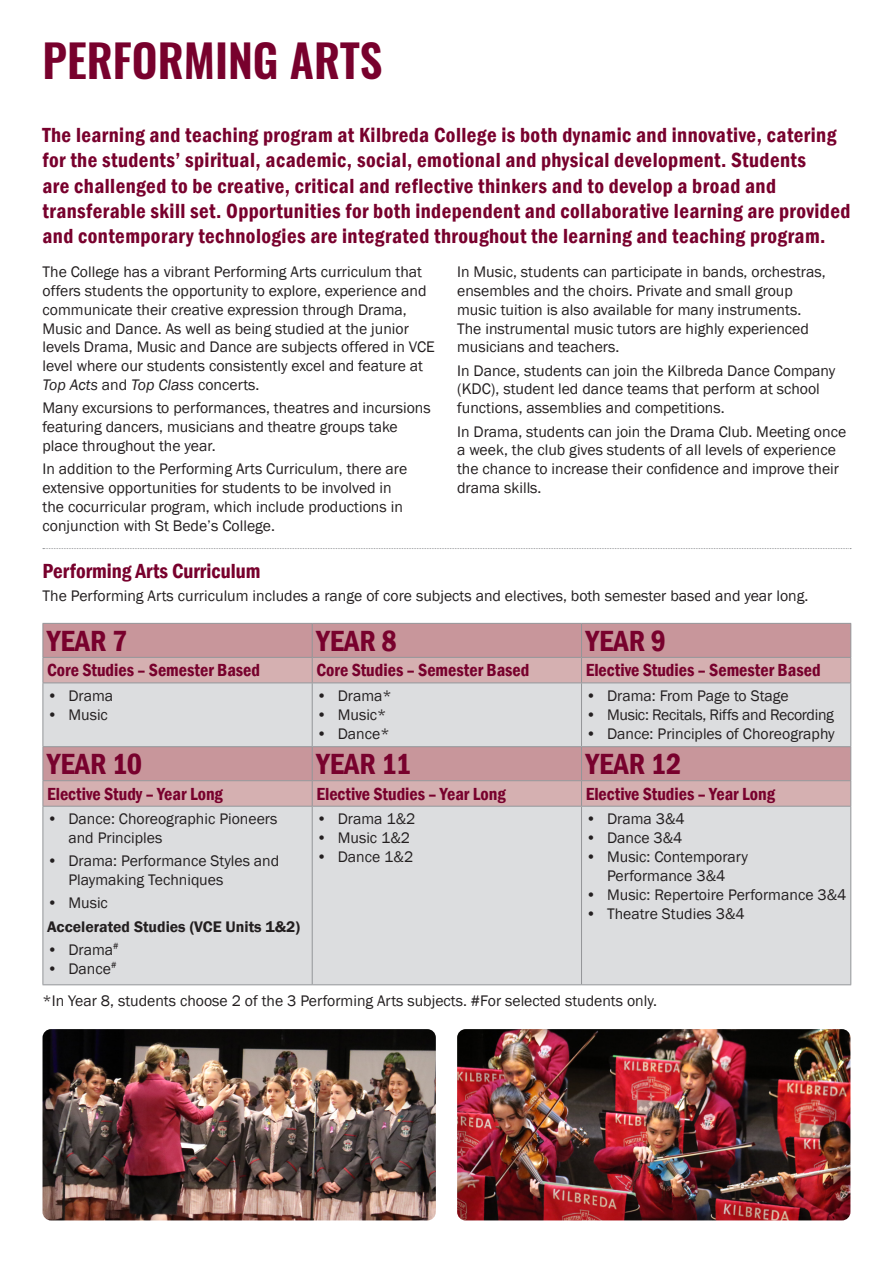
<style>
.page{position:relative;width:893px;height:1263px;background:#fff}
.page>*{position:absolute;margin:0;border:0;box-sizing:border-box;transform-origin:0 0}
.section_header_30pt{font:600 45px "Oswald";color:#78012d}
.subhead_14pt_ruby{font:600 condensed 30px "Franklin Gothic";color:#78012d}
.subhead_14pt_ruby-2{font:600 condensed 21px/25.2px "Franklin Gothic";letter-spacing:.02em;color:#78012d}
.subhead_14pt_ruby-3{font:600 condensed 21px "Franklin Gothic";color:#78012d}
.subhead_10_5_black{font:600 condensed 18px "Franklin Gothic";color:#78012d}
.body_text_10_5pt{font:15.75px/18.9px "Franklin Gothic";color:#231f20}
.body_text_10_5pt-2{font:15.75px "Franklin Gothic";letter-spacing:-.02em;color:#231f20}
.body_text_10_5pt-3{font:600 15.75px "Franklin Gothic";color:#231f20}
.s1{font-style:italic}
</style>
<div class="page">
<img style="left:457px;top:1029px;width:393px;height:191px">
<img style="left:43px;top:1029px;width:393px;height:191px">
<svg style="left:43px;top:548px;width:808px;height:1px"></svg>
<div style="left:44px;top:624px;width:806px;height:33px;background:#c8969b"></div>
<div style="left:44px;top:658px;width:806px;height:24px;background:#d5b0b1"></div>
<svg style="left:44px;top:683px;width:806px;height:301px;background:#d8d1d3"></svg>
<hr style="left:43px;top:623px;width:269px;height:1px;background:#939598">
<hr style="left:43px;top:624px;width:1px;height:33px;background:#939598">
<hr style="left:312px;top:623px;width:269px;height:1px;background:#939598">
<hr style="left:312px;top:624px;width:1px;height:33px;background:#939598">
<hr style="left:581px;top:623px;width:270px;height:1px;background:#939598">
<hr style="left:581px;top:624px;width:1px;height:33px;background:#939598">
<hr style="left:850px;top:624px;width:1px;height:33px;background:#939598">
<hr style="left:43px;top:657px;width:269px;height:1px;background:#939598">
<svg style="left:43px;top:658px;width:1px;height:24px"></svg>
<hr style="left:312px;top:657px;width:269px;height:1px;background:#939598">
<svg style="left:312px;top:658px;width:1px;height:24px"></svg>
<hr style="left:581px;top:657px;width:270px;height:1px;background:#939598">
<svg style="left:581px;top:658px;width:1px;height:24px"></svg>
<svg style="left:850px;top:658px;width:1px;height:24px"></svg>
<hr style="left:43px;top:682px;width:269px;height:1px;background:#939598">
<hr style="left:43px;top:683px;width:1px;height:63px;background:#939598">
<hr style="left:312px;top:682px;width:269px;height:1px;background:#939598">
<hr style="left:312px;top:683px;width:1px;height:63px;background:#939598">
<hr style="left:581px;top:682px;width:270px;height:1px;background:#939598">
<hr style="left:581px;top:683px;width:1px;height:63px;background:#939598">
<hr style="left:850px;top:683px;width:1px;height:63px;background:#939598">
<hr style="left:43px;top:746px;width:269px;height:1px;background:#939598">
<hr style="left:43px;top:747px;width:1px;height:33px;background:#939598">
<hr style="left:312px;top:746px;width:269px;height:1px;background:#939598">
<hr style="left:312px;top:747px;width:1px;height:33px;background:#939598">
<hr style="left:581px;top:746px;width:270px;height:1px;background:#939598">
<hr style="left:581px;top:747px;width:1px;height:33px;background:#939598">
<hr style="left:850px;top:747px;width:1px;height:33px;background:#939598">
<hr style="left:43px;top:780px;width:269px;height:1px;background:#939598">
<svg style="left:43px;top:781px;width:1px;height:25px"></svg>
<hr style="left:312px;top:780px;width:269px;height:1px;background:#939598">
<svg style="left:312px;top:781px;width:1px;height:25px"></svg>
<hr style="left:581px;top:780px;width:270px;height:1px;background:#939598">
<svg style="left:581px;top:781px;width:1px;height:25px"></svg>
<svg style="left:850px;top:781px;width:1px;height:25px"></svg>
<hr style="left:43px;top:806px;width:269px;height:1px;background:#939598">
<hr style="left:43px;top:806px;width:1px;height:178px;background:#939598">
<hr style="left:312px;top:806px;width:269px;height:1px;background:#939598">
<hr style="left:312px;top:806px;width:1px;height:178px;background:#939598">
<hr style="left:581px;top:806px;width:270px;height:1px;background:#939598">
<hr style="left:581px;top:806px;width:1px;height:178px;background:#939598">
<hr style="left:850px;top:806px;width:1px;height:178px;background:#939598">
<hr style="left:43px;top:984px;width:269px;height:1px;background:#939598">
<hr style="left:312px;top:984px;width:269px;height:1px;background:#939598">
<hr style="left:581px;top:984px;width:270px;height:1px;background:#939598">
<p class="section_header_30pt" style="left:43px;top:29px;width:341px">PERFORMING ARTS</p>
<p class="subhead_14pt_ruby-2" style="left:43px;top:122px;width:809px">The learning and teaching program at Kilbreda College is both dynamic and innovative, catering for the students’ spiritual, academic, social, emotional and physical development. Students<br>are challenged to be creative, critical and reflective thinkers and to develop a broad and transferable skill set. Opportunities for both independent and collaborative learning are provided and contemporary technologies are integrated throughout the learning and teaching program.</p>
<p class="body_text_10_5pt" style="left:43px;top:262px;width:394px">The College has a vibrant Performing Arts curriculum that offers students the opportunity to explore, experience and communicate their creative expression through Drama, Music and Dance. As well as being studied at the junior levels Drama, Music and Dance are subjects offered in VCE level where our students consistently excel and feature at <span class="s1">Top Acts</span> and <span class="s1">Top Class</span> concerts.</p>
<p class="body_text_10_5pt" style="left:43px;top:399px;width:390px">Many excursions to performances, theatres and incursions featuring dancers, musicians and theatre groups take place throughout the year.</p>
<p class="body_text_10_5pt" style="left:43px;top:460px;width:366px">In addition to the Performing Arts Curriculum, there are extensive opportunities for students to be involved in the cocurricular program, which include productions in conjunction with St Bede’s College.</p>
<p class="body_text_10_5pt" style="left:457px;top:262px;width:370px">In Music, students can participate in bands, orchestras, ensembles and the choirs. Private and small group music tuition is also available for many instruments.<br>The instrumental music tutors are highly experienced musicians and teachers.</p>
<p class="body_text_10_5pt" style="left:457px;top:361px;width:380px">In Dance, students can join the Kilbreda Dance Company (KDC), student led dance teams that perform at school functions, assemblies and competitions.</p>
<p class="body_text_10_5pt" style="left:457px;top:422px;width:391px">In Drama, students can join the Drama Club. Meeting once a week, the club gives students of all levels of experience the chance to increase their confidence and improve their drama skills.</p>
<p class="subhead_14pt_ruby-3" style="left:43px;top:557px;width:219px">Performing Arts Curriculum</p>
<p class="body_text_10_5pt" style="left:43px;top:587px;width:767px">The Performing Arts curriculum includes a range of core subjects and electives, both semester based and year long.</p>
<p class="subhead_14pt_ruby" style="left:47px;top:621px;width:82px">YEAR 7</p>
<p class="subhead_14pt_ruby" style="left:316px;top:621px;width:82px">YEAR 8</p>
<p class="subhead_14pt_ruby" style="left:586px;top:621px;width:82px">YEAR 9</p>
<p class="subhead_10_5_black" style="left:47px;top:658px;width:215px">Core Studies – Semester Based</p>
<p class="subhead_10_5_black" style="left:316px;top:658px;width:215px">Core Studies – Semester Based</p>
<p class="subhead_10_5_black" style="left:586px;top:658px;width:236px">Elective Studies – Semester Based</p>
<p class="body_text_10_5pt" style="left:47px;top:686px;width:68px">• Drama</p>
<p class="body_text_10_5pt" style="left:47px;top:705px;width:62px">• Music</p>
<p class="body_text_10_5pt" style="left:586px;top:686px;width:205px">• Drama: From Page to Stage</p>
<p class="body_text_10_5pt-2" style="left:586px;top:705px;width:250px">• Music: Recitals, Riffs and Recording</p>
<p class="body_text_10_5pt" style="left:586px;top:724px;width:250px">• Dance: Principles of Choreography</p>
<p class="body_text_10_5pt" style="left:316px;top:686px;width:77px">• Drama*</p>
<p class="body_text_10_5pt" style="left:316px;top:705px;width:72px">• Music*</p>
<p class="body_text_10_5pt" style="left:316px;top:724px;width:75px">• Dance*</p>
<p class="subhead_14pt_ruby" style="left:47px;top:744px;width:97px">YEAR 10</p>
<p class="subhead_14pt_ruby" style="left:316px;top:744px;width:96px">YEAR 11</p>
<p class="subhead_14pt_ruby" style="left:586px;top:744px;width:97px">YEAR 12</p>
<p class="subhead_10_5_black" style="left:47px;top:782px;width:177px">Elective Study – Year Long</p>
<p class="subhead_10_5_black" style="left:316px;top:782px;width:191px">Elective Studies – Year Long</p>
<p class="subhead_10_5_black" style="left:586px;top:782px;width:191px">Elective Studies – Year Long</p>
<p class="body_text_10_5pt" style="left:68px;top:810px;width:211px;text-indent:-21px">• Dance: Choreographic Pioneers and Principles</p>
<p class="body_text_10_5pt" style="left:68px;top:852px;width:212px;text-indent:-21px">• Drama: Performance Styles and<br>Playmaking Techniques</p>
<p class="body_text_10_5pt" style="left:47px;top:894px;width:62px">• Music</p>
<p class="body_text_10_5pt-3" style="left:47px;top:916px;width:254px">Accelerated Studies (VCE Units 1&amp;2)</p>
<p class="body_text_10_5pt" style="left:47px;top:940px;width:73px">• Drama<sup>#</sup></p>
<p class="body_text_10_5pt" style="left:47px;top:959px;width:71px">• Dance<sup>#</sup></p>
<p class="body_text_10_5pt" style="left:586px;top:810px;width:101px">• Drama 3&amp;4</p>
<p class="body_text_10_5pt" style="left:586px;top:829px;width:98px">• Dance 3&amp;4</p>
<p class="body_text_10_5pt" style="left:586px;top:848px;width:164px;text-align:center">• Music: Contemporary<br>Performance 3&amp;4</p>
<p class="body_text_10_5pt" style="left:586px;top:885px;width:262px">• Music: Repertoire Performance 3&amp;4</p>
<p class="body_text_10_5pt" style="left:586px;top:904px;width:160px">• Theatre Studies 3&amp;4</p>
<p class="body_text_10_5pt" style="left:316px;top:810px;width:101px">• Drama 1&amp;2</p>
<p class="body_text_10_5pt" style="left:316px;top:829px;width:95px">• Music 1&amp;2</p>
<p class="body_text_10_5pt" style="left:316px;top:848px;width:98px">• Dance 1&amp;2</p>
<p class="body_text_10_5pt" style="left:43px;top:992px;width:616px">*In Year 8, students choose 2 of the 3 Performing Arts subjects. #For selected students only.</p>
</div>
